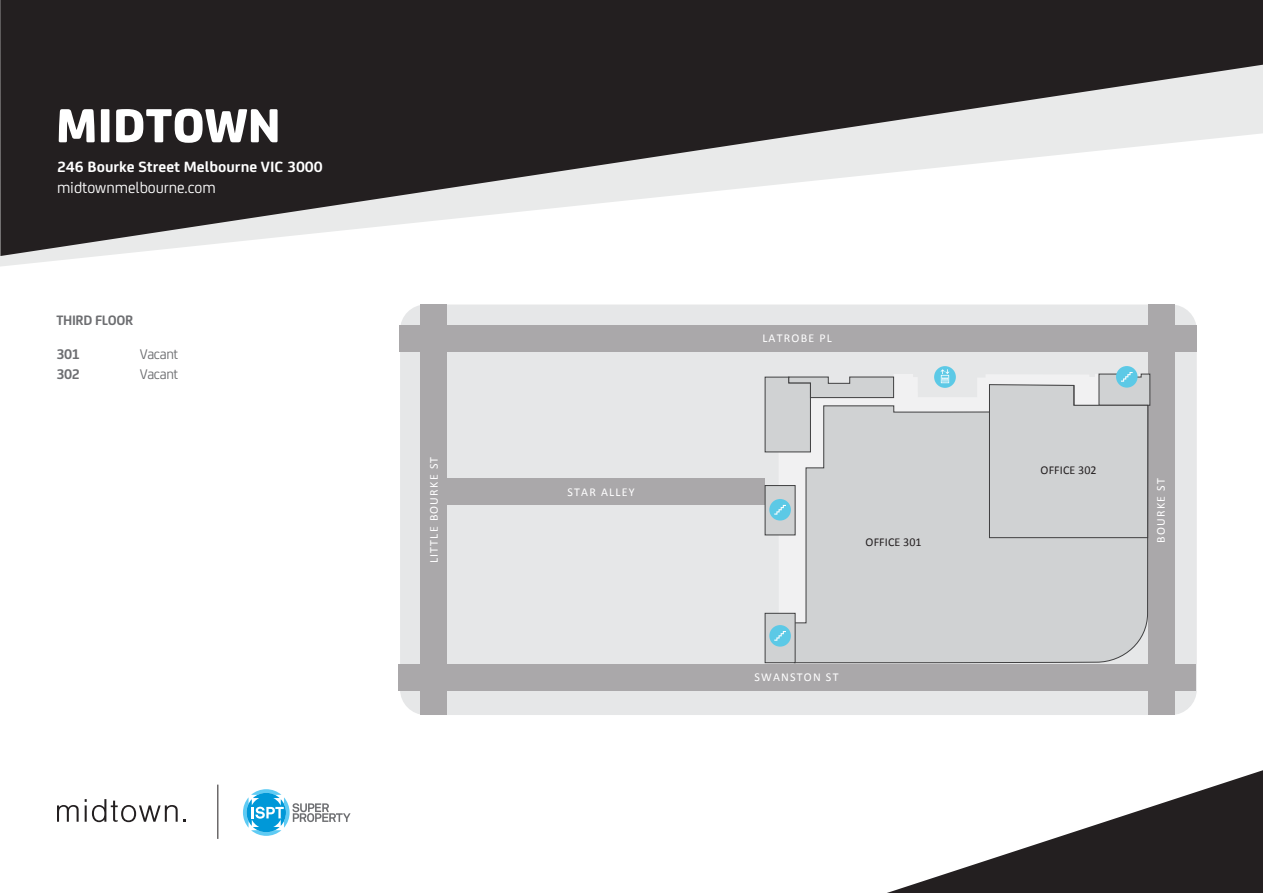
<style>
.page{position:relative;width:1263px;height:893px;background:#fff}
.page>*{position:absolute;margin:0;border:0;box-sizing:border-box;transform-origin:0 0}
.t1{font:800 51.3px "FS Joey";color:#fff}
.t2{font:16.65px "FS Joey";letter-spacing:-.005em;color:#fff}
.t3{font:700 15.9px "FS Joey";color:#fff;scale:1.04 1}
.t4{font:15px/19.5px "FS Joey";letter-spacing:-.025em;color:#6d6e71}
.t5{font:700 15px/19.5px "FS Joey";letter-spacing:-.025em;color:#6d6e71}
.t6{font:700 14.55px "FS Joey";letter-spacing:-.025em;color:#6d6e71}
.t7{font:12px "Calibri";letter-spacing:.1em;color:#fff}
.t8{font:12px "Calibri";letter-spacing:.01em;color:#231f20}
</style>
<div class="page">
<svg style="left:0;top:0;width:1263px;height:256px;fill:#231f20"></svg>
<svg style="left:887px;top:770px;width:376px;height:123px"></svg>
<hr style="left:217px;top:785px;width:1px;height:54px;background:#231f20">
<svg style="left:243px;top:789px;width:108px;height:47px"></svg>
<svg style="left:57px;top:805px;width:22px;height:17px"></svg>
<svg style="left:85px;top:799px;width:93px;height:23px"></svg>
<div style="left:400px;top:304px;width:797px;height:411px;background:#e6e7e8;border-radius:26px"></div>
<div style="left:399px;top:325px;width:797px;height:26px;background:#aaa8aa"></div>
<div style="left:438px;top:478px;width:327px;height:27px;background:#aaa8aa"></div>
<div style="left:420px;top:304px;width:27px;height:411px;background:#aaa8aa"></div>
<div style="left:398px;top:664px;width:798px;height:27px;background:#aaa8aa"></div>
<div style="left:1147px;top:304px;width:27px;height:411px;background:#aaa8aa"></div>
<svg style="left:778px;top:375px;width:211px;height:238px;fill:#f1f1f2"></svg>
<svg style="left:794px;top:385px;width:354px;height:278px;background:#cfd0d1"></svg>
<div style="left:765px;top:485px;width:30px;height:50px;background:#d0d2d3;border:1px solid #404041"></div>
<div style="left:765px;top:613px;width:30px;height:50px;background:#d0d2d3;border:1px solid #404041"></div>
<svg style="left:764px;top:374px;width:154px;height:79px"></svg>
<div style="left:1116px;top:366px;width:21px;height:22px;background:#5cc9e6;border-radius:50%"></div>
<svg style="left:989px;top:372px;width:161px;height:246px;background:#cdcfd1"></svg>
<div style="left:769px;top:499px;width:22px;height:22px;background:#5cc9e6;border-radius:50%"></div>
<svg style="left:774px;top:505px;width:12px;height:10px"></svg>
<div style="left:769px;top:625px;width:22px;height:22px;background:#5cc9e6;border-radius:50%"></div>
<svg style="left:774px;top:631px;width:12px;height:10px"></svg>
<svg style="left:934px;top:366px;width:22px;height:22px"></svg>
<svg style="left:941px;top:369px;width:8px;height:14px"></svg>
<h1 class="t1" style="left:56px;top:85px;width:226px">MIDTOWN</h1>
<h3 class="t3" style="left:57px;top:155px;width:257px">246 Bourke Street Melbourne VIC 3000</h3>
<h2 class="t2" style="left:57px;top:176px;width:160px">midtownmelbourne.com</h2>
<p class="t6" style="left:56px;top:309px;width:78px">THIRD FLOOR</p>
<p class="t5" style="left:56px;top:344px;width:25px">301<br>302</p>
<p class="t4" style="left:140px;top:344px;width:40px">Vacant<br>Vacant</p>
<p class="t7" style="left:426px;top:563px;width:108px;rotate:-90deg">LITTLE BOURKE ST</p>
<p class="t7" style="left:762px;top:330px;width:71px">LATROBE PL</p>
<p class="t8" style="left:1041px;top:463px;width:58px">OFFICE 302</p>
<p class="t7" style="left:567px;top:484px;width:69px">STAR ALLEY</p>
<p class="t7" style="left:1153px;top:543px;width:66px;rotate:-90deg">BOURKE ST</p>
<p class="t8" style="left:866px;top:534px;width:57px">OFFICE 301</p>
<p class="t7" style="left:754px;top:670px;width:86px">SWANSTON ST</p>
</div>
